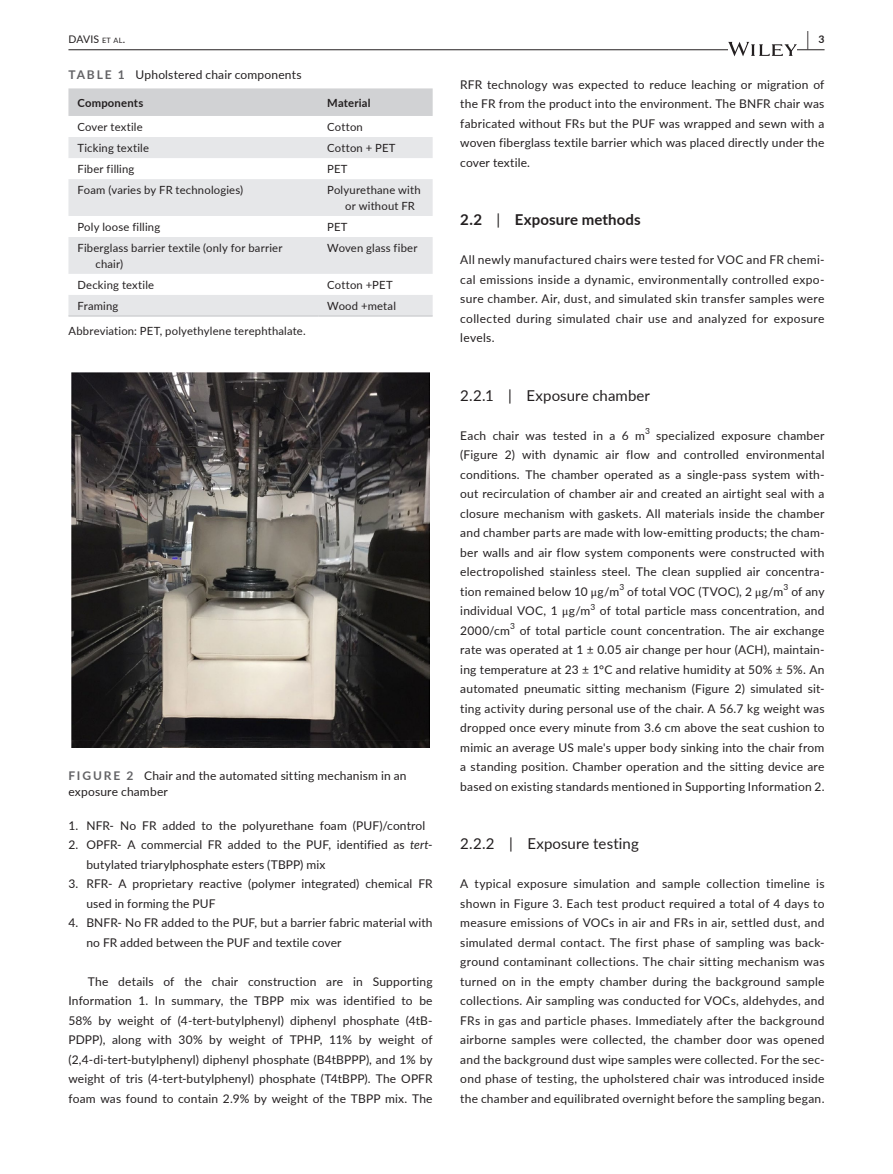
<style>
.page{position:relative;width:893px;height:1174px;background:#fff}
.page>*{position:absolute;margin:0;border:0;box-sizing:border-box;transform-origin:0 0}
.t1{font:700 19.5px "Lato";color:#231f20;scale:.43 1}
.t2{font:15px "Lato";letter-spacing:.005em;color:#231f20}
.t3{font:700 15px "Lato";letter-spacing:.01em;color:#231f20}
.t4{font:12px/19.5px "Lato";letter-spacing:.015em;color:#231f20;text-align:justify}
.t5{font:11.25px/15.8px "Lato";letter-spacing:.015em;color:#231f20}
.t6{font:700 11.25px "Lato";letter-spacing:.02em;color:#231f20}
.t7{font:10.5px "Lato";letter-spacing:.005em;color:#231f20}
.t8{font:8.4px "Lato";color:#231f20}
.s1{font-size:7.35px}
.s2{font-weight:700;color:#636366}
.s3{font-style:italic}
.s4{font-weight:400}
.s5{font-family:"STIX"}
</style>
<div class="page">
<hr style="left:68px;top:49px;width:756px;height:1px;background:#231f20">
<svg style="left:728px;top:42px;width:69px;height:14px"></svg>
<div style="left:68px;top:88px;width:365px;height:28px;background:#d1d2d4"></div>
<svg style="left:68px;top:137px;width:365px;height:178px;fill:#e6e7e9"></svg>
<hr style="left:68px;top:315px;width:250px;height:2px;background:#d1d2d4">
<hr style="left:318px;top:315px;width:115px;height:2px;background:#d1d2d4">
<div style="left:68px;top:372px;width:365px;height:375px;background:linear-gradient(to bottom,#fff,#fff)"></div>
<img style="left:72px;top:372px;width:357px;height:375px">
<p class="t7" style="left:68px;top:31px;width:58px">DAVIS <span class="s1">et al</span>.</p>
<h1 class="t1" style="left:807px;top:25px;width:43px">| <sup>3</sup></h1>
<p class="t4" style="left:68px;top:64px;width:235px"><span class="s2">TABLE 1</span> Upholstered chair components</p>
<p class="t6" style="left:77px;top:94px;width:67px">Components</p>
<p class="t6" style="left:327px;top:94px;width:45px">Material</p>
<p class="t5" style="left:77px;top:119px;width:67px">Cover textile</p>
<p class="t5" style="left:327px;top:119px;width:37px">Cotton</p>
<p class="t5" style="left:77px;top:140px;width:73px">Ticking textile</p>
<p class="t5" style="left:327px;top:140px;width:70px">Cotton + PET</p>
<p class="t5" style="left:77px;top:161px;width:58px">Fiber filling</p>
<p class="t5" style="left:327px;top:161px;width:22px">PET</p>
<p class="t5" style="left:77px;top:182px;width:167px">Foam (varies by FR technologies)</p>
<p class="t5" style="left:345px;top:182px;width:77px;text-indent:-18px">Polyurethane with or without FR</p>
<p class="t5" style="left:77px;top:219px;width:84px">Poly loose filling</p>
<p class="t5" style="left:327px;top:219px;width:22px">PET</p>
<p class="t5" style="left:95px;top:240px;width:189px;text-indent:-18px">Fiberglass barrier textile (only for barrier chair)</p>
<p class="t5" style="left:327px;top:240px;width:92px">Woven glass fiber</p>
<p class="t5" style="left:77px;top:276px;width:78px">Decking textile</p>
<p class="t5" style="left:327px;top:276px;width:67px">Cotton +PET</p>
<p class="t5" style="left:77px;top:297px;width:43px">Framing</p>
<p class="t5" style="left:327px;top:297px;width:70px">Wood +metal</p>
<p class="t5" style="left:68px;top:322px;width:239px">Abbreviation: PET, polyethylene terephthalate.</p>
<p class="t4" style="left:68px;top:766px;width:340px;line-height:16.5px"><span class="s2">FIGURE 2</span> Chair and the automated sitting mechanism in an exposure chamber</p>
<p class="t4" style="left:68px;top:815px;width:358px">1. NFR- No FR added to the polyurethane foam (PUF)/control</p>
<p class="t4" style="left:86px;top:834px;width:348px;text-indent:-18px">2. OPFR- A commercial FR added to the PUF, identified as <span class="s3">tert&shy;</span>butylated triarylphosphate esters (TBPP) mix</p>
<p class="t4" style="left:86px;top:873px;width:348px;text-indent:-18px">3. RFR- A proprietary reactive (polymer integrated) chemical FR used in forming the PUF</p>
<p class="t4" style="left:86px;top:912px;width:348px;text-indent:-18px">4. BNFR- No FR added to the PUF, but a barrier fabric material with no FR added between the PUF and textile cover</p>
<p class="t4" style="left:68px;top:971px;width:366px;text-indent:20px">The details of the chair construction are in Supporting Information 1. In summary, the TBPP mix was identified to be 58% by weight of (4-tert-butylphenyl) diphenyl phosphate (4tB-PDPP), along with 30% by weight of TPHP, 11% by weight of (2,4-di-tert-butylphenyl) diphenyl phosphate (B4tBPPP), and 1% by weight of tris (4-tert-butylphenyl) phosphate (T4tBPP). The OPFR foam was found to contain 2.9% by weight of the TBPP mix. The</p>
<p class="t4" style="left:460px;top:74px;width:366px">RFR technology was expected to reduce leaching or migration of the FR from the product into the environment. The BNFR chair was fabricated without FRs but the PUF was wrapped and sewn with a woven fiberglass textile barrier which was placed directly under the cover textile.</p>
<p class="t3" style="left:460px;top:209px;width:182px">2.2 <span class="s4">|</span> Exposure methods</p>
<p class="t4" style="left:460px;top:249px;width:366px">All newly manufactured chairs were tested for VOC and FR chemi&shy;cal emissions inside a dynamic, environmentally controlled expo&shy;sure chamber. Air, dust, and simulated skin transfer samples were collected during simulated chair use and analyzed for exposure levels.</p>
<p class="t2" style="left:460px;top:384px;width:191px">2.2.1 | Exposure chamber</p>
<p class="t4" style="left:460px;top:425px;width:186px">Each chair was tested in a 6 m</p>
<p class="t8" style="left:645px;top:425px;width:6px">3</p>
<p class="t4" style="left:460px;top:425px;width:366px;text-indent:196px">specialized exposure chamber (Figure 2) with dynamic air flow and controlled environmental conditions. The chamber operated as a single-pass system with&shy;out recirculation of chamber air and created an airtight seal with a closure mechanism with gaskets. All materials inside the chamber and chamber parts are made with low-emitting products; the cham&shy;ber walls and air flow system components were constructed with electropolished stainless steel. The clean supplied air concentra&shy;tion remained below 10 <span class="s5">μ</span>g/m</p>
<p class="t8" style="left:619px;top:581px;width:6px">3</p>
<p class="t4" style="left:627px;top:581px;width:157px">of total VOC (TVOC), 2 <span class="s5">μ</span>g/m</p>
<p class="t8" style="left:783px;top:581px;width:6px">3</p>
<p class="t4" style="left:791px;top:581px;width:35px">of any</p>
<p class="t4" style="left:460px;top:600px;width:132px">individual VOC, 1 <span class="s5">μ</span>g/m</p>
<p class="t8" style="left:591px;top:601px;width:6px">3</p>
<p class="t4" style="left:600px;top:600px;width:226px">of total particle mass concentration, and</p>
<p class="t4" style="left:460px;top:620px;width:51px">2000/cm</p>
<p class="t8" style="left:510px;top:620px;width:6px">3</p>
<p class="t4" style="left:460px;top:620px;width:366px;text-indent:59px">of total particle count concentration. The air exchange rate was operated at 1 ± 0.05 air change per hour (ACH), maintain&shy;ing temperature at 23 ± 1°C and relative humidity at 50% ± 5%. An automated pneumatic sitting mechanism (Figure 2) simulated sit&shy;ting activity during personal use of the chair. A 56.7 kg weight was dropped once every minute from 3.6 cm above the seat cushion to mimic an average US male's upper body sinking into the chair from a standing position. Chamber operation and the sitting device are based on existing standards mentioned in Supporting Information 2.</p>
<p class="t2" style="left:460px;top:833px;width:180px">2.2.2 | Exposure testing</p>
<p class="t4" style="left:460px;top:873px;width:366px">A typical exposure simulation and sample collection timeline is shown in Figure 3. Each test product required a total of 4 days to measure emissions of VOCs in air and FRs in air, settled dust, and simulated dermal contact. The first phase of sampling was back&shy;ground contaminant collections. The chair sitting mechanism was turned on in the empty chamber during the background sample collections. Air sampling was conducted for VOCs, aldehydes, and FRs in gas and particle phases. Immediately after the background airborne samples were collected, the chamber door was opened and the background dust wipe samples were collected. For the sec&shy;ond phase of testing, the upholstered chair was introduced inside the chamber and equilibrated overnight before the sampling began.</p>
</div>
